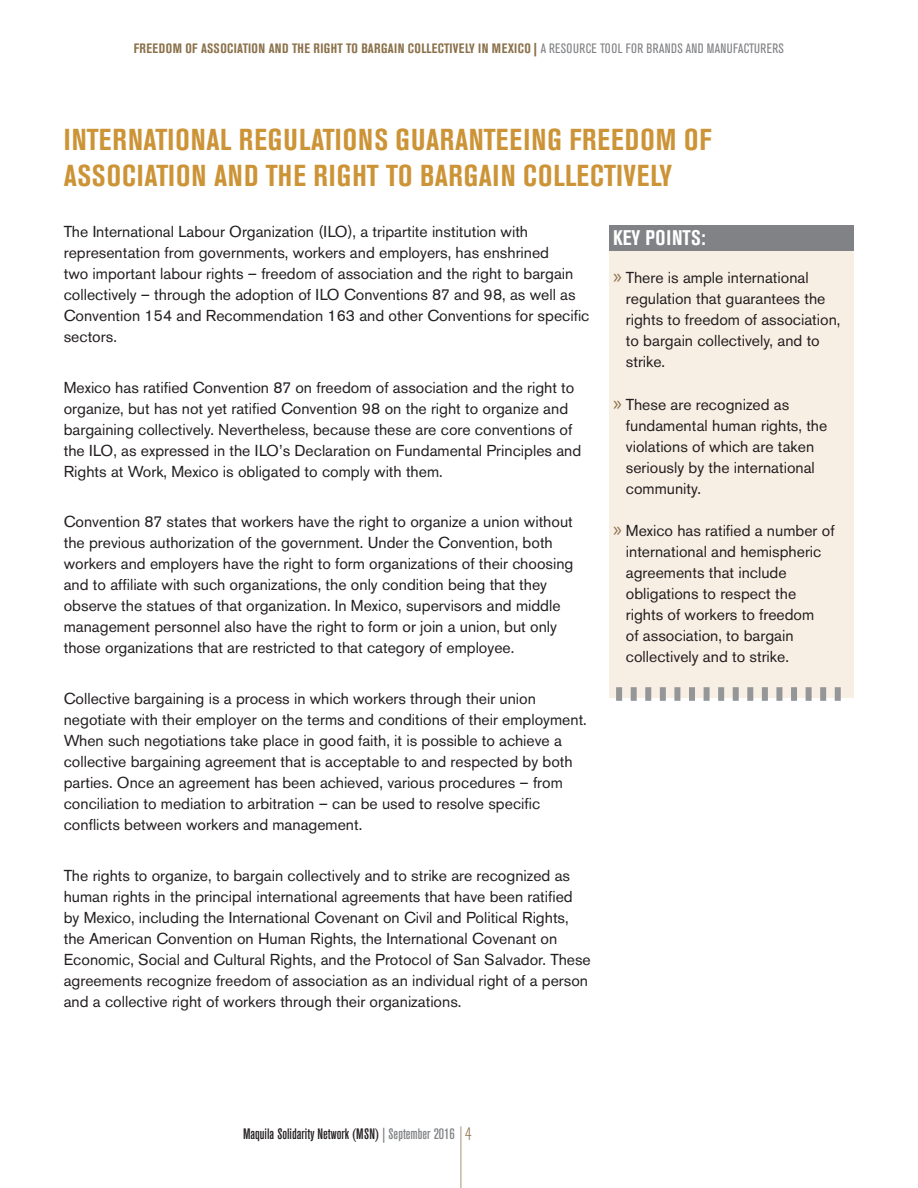
<style>
.page{position:relative;width:918px;height:1188px;background:#fff}
.page>*{position:absolute;margin:0;border:0;box-sizing:border-box;transform-origin:0 0}
.t1{font:700 condensed 30px/36px "Akzidenz Grotesk BE";letter-spacing:.035em;color:#cc9437}
.t2{font:700 condensed 21px "Akzidenz Grotesk BE";letter-spacing:.01em;color:#fff}
.t3{font:15.75px/21px "Akzidenz Grotesk BE";color:#231f20}
.t4{font:500 condensed 15px "Akzidenz Grotesk BE";color:#231f20}
.t5{font:700 condensed 13.5px "Akzidenz Grotesk BE";letter-spacing:.035em;color:#8b714b}
.s1{font-weight:800;font-stretch:normal}
.s2{font-weight:400;color:#808285}
.s3{font-family:"Myriad Pro";font-size:21px;color:#8b714b}
.s4{color:#808285}
.s5{font-weight:300;font-size:18px;color:#8b714b}
</style>
<div class="page">
<hr style="left:460px;top:1126px;width:1px;height:62px;background:#b29e83">
<div style="left:609px;top:249px;width:244px;height:448px;background:#f8efe4"></div>
<div style="left:609px;top:225px;width:244px;height:26px;background:#808285"></div>
<div style="left:835px;top:687px;width:6px;height:14px;background:#949698"></div>
<div style="left:820px;top:687px;width:6px;height:14px;background:#949698"></div>
<div style="left:806px;top:687px;width:6px;height:14px;background:#949698"></div>
<div style="left:791px;top:687px;width:6px;height:14px;background:#949698"></div>
<div style="left:776px;top:687px;width:6px;height:14px;background:#949698"></div>
<div style="left:762px;top:687px;width:6px;height:14px;background:#949698"></div>
<div style="left:747px;top:687px;width:6px;height:14px;background:#949698"></div>
<div style="left:733px;top:687px;width:6px;height:14px;background:#949698"></div>
<div style="left:718px;top:687px;width:6px;height:14px;background:#949698"></div>
<div style="left:704px;top:687px;width:6px;height:14px;background:#949698"></div>
<div style="left:689px;top:687px;width:6px;height:14px;background:#949698"></div>
<div style="left:674px;top:687px;width:6px;height:14px;background:#949698"></div>
<div style="left:660px;top:687px;width:6px;height:14px;background:#949698"></div>
<div style="left:645px;top:687px;width:6px;height:14px;background:#949698"></div>
<div style="left:631px;top:687px;width:6px;height:14px;background:#949698"></div>
<div style="left:616px;top:687px;width:6px;height:14px;background:#949698"></div>
<p class="t5" style="left:134px;top:40px;width:652px">FREEDOM OF ASSOCIATION AND THE RIGHT TO BARGAIN COLLECTIVELY IN MEXICO <span class="s1">|</span> <span class="s2">A RESOURCE TOOL FOR BRANDS AND MANUFACTURERS</span></p>
<h1 class="t1" style="left:64px;top:122px;width:649px">INTERNATIONAL REGULATIONS GUARANTEEING FREEDOM OF<br>ASSOCIATION AND THE RIGHT TO BARGAIN COLLECTIVELY</h1>
<p class="t3" style="left:64px;top:221px;width:527px">The International Labour Organization (ILO), a tripartite institution with representation from governments, workers and employers, has enshrined<br>two important labour rights – freedom of association and the right to bargain collectively – through the adoption of ILO Conventions 87 and 98, as well as Convention 154 and Recommendation 163 and other Conventions for specific sectors.</p>
<p class="t3" style="left:64px;top:377px;width:519px">Mexico has ratified Convention 87 on freedom of association and the right to organize, but has not yet ratified Convention 98 on the right to organize and bargaining collectively. Nevertheless, because these are core conventions of the ILO, as expressed in the ILO’s Declaration on Fundamental Principles and Rights at Work, Mexico is obligated to comply with them.</p>
<p class="t3" style="left:64px;top:511px;width:511px">Convention 87 states that workers have the right to organize a union without the previous authorization of the government. Under the Convention, both workers and employers have the right to form organizations of their choosing and to affiliate with such organizations, the only condition being that they observe the statues of that organization. In Mexico, supervisors and middle management personnel also have the right to form or join a union, but only those organizations that are restricted to that category of employee.</p>
<p class="t3" style="left:64px;top:688px;width:525px">Collective bargaining is a process in which workers through their union negotiate with their employer on the terms and conditions of their employment.<br>When such negotiations take place in good faith, it is possible to achieve a collective bargaining agreement that is acceptable to and respected by both parties. Once an agreement has been achieved, various procedures – from conciliation to mediation to arbitration – can be used to resolve specific conflicts between workers and management.</p>
<p class="t3" style="left:64px;top:865px;width:529px">The rights to organize, to bargain collectively and to strike are recognized as human rights in the principal international agreements that have been ratified by Mexico, including the International Covenant on Civil and Political Rights, the American Convention on Human Rights, the International Covenant on Economic, Social and Cultural Rights, and the Protocol of San Salvador. These agreements recognize freedom of association as an individual right of a person and a collective right of workers through their organizations.</p>
<h2 class="t2" style="left:613px;top:226px;width:94px">KEY POINTS:</h2>
<p class="t3" style="left:626px;top:267px;width:216px;text-indent:-13px"><span class="s3">»</span> There is ample international regulation that guarantees the rights to freedom of association, to bargain collectively, and to strike.</p>
<p class="t3" style="left:626px;top:394px;width:203px;text-indent:-13px"><span class="s3">»</span> These are recognized as fundamental human rights, the violations of which are taken seriously by the international community.</p>
<p class="t3" style="left:626px;top:520px;width:210px;text-indent:-13px"><span class="s3">»</span> Mexico has ratified a number of international and hemispheric agreements that include obligations to respect the rights of workers to freedom<br>of association, to bargain collectively and to strike.</p>
<p class="t4" style="left:243px;top:1126px;width:230px">Maquila Solidarity Network (MSN) <span class="s4">| September 2016</span> <span class="s5">4</span></p>
</div>
